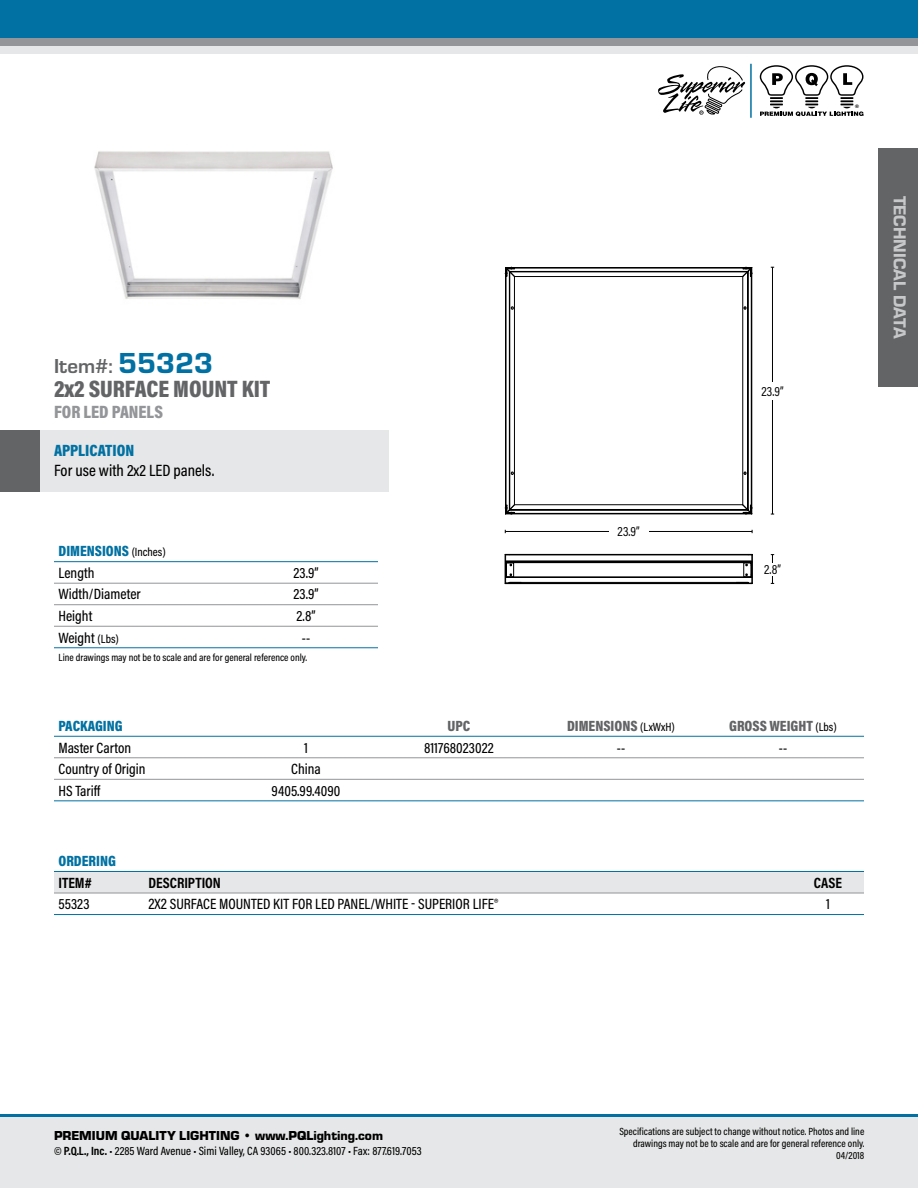
<style>
.page{position:relative;width:918px;height:1188px;background:#fff}
.page>*{position:absolute;margin:0;border:0;box-sizing:border-box;transform-origin:0 0}
.t1{font:900 24px "Acumin Pro Cond";letter-spacing:-.005em;color:#636466}
.t2{font:700 21px "Eurostile";color:#636466}
.t3{font:18px "Eurostile Hea";letter-spacing:.005em;color:#c7c8ca}
.t4{font:900 18px "Acumin Pro Cond";color:#939598}
.t5{font:500 16.5px "Acumin Pro Cond";color:#000}
.t6{font:900 16.5px "Acumin Pro Cond";color:#0071a2}
.t7{font:500 15px "Acumin Pro Cond";color:#000}
.t8{font:900 15px "Acumin Pro Cond";color:#636466}
.t9{font:900 15px "Acumin Pro Cond";color:#0071a2}
.t10{font:700 15px "Acumin Pro Cond";color:#000}
.t11{font:900 13.5px "Eurostile";color:#000}
.t12{font:13.5px "Acumin Pro Cond";color:#000}
.t13{font:500 12px "Acumin Pro Cond";color:#000}
.t14{font:500 10.5px/12px "Acumin Pro Cond";color:#000;text-align:right}
.t15{font:700 4.8px "Helvetica";color:#000;scale:1.07 1}
.s1{font-family:"Eurostile Hea";font-weight:400;font-size:30px;color:#0071a2}
.s2{font-weight:500;font-size:12px;color:#000}
.s3{font-size:12px}
.s4{font-weight:700}
</style>
<div class="page">
<div style="left:0;top:1115px;width:918px;height:73px;background:#e6e7e8"></div>
<div style="left:0;top:36px;width:918px;height:18px;background:#e6e7e8"></div>
<div style="left:0;top:29px;width:918px;height:17px;background:#939598"></div>
<div style="left:0;top:0;width:918px;height:37px;background:#0071a2"></div>
<hr style="left:0;top:1114px;width:918px;height:3px;background:#0071a2">
<svg style="left:658px;top:66px;width:87px;height:49px"></svg>
<hr style="left:750px;top:64px;width:2px;height:54px;background:#0071a2">
<svg style="left:760px;top:65px;width:103px;height:51px"></svg>
<div style="left:0;top:430px;width:389px;height:61px;background:#e6e7e8"></div>
<div style="left:878px;top:148px;width:40px;height:238px;background:#636466"></div>
<div style="left:0;top:430px;width:40px;height:61px;background:#636466"></div>
<hr style="left:772px;top:267px;width:1px;height:247px;background:#000">
<div style="left:760px;top:382px;width:25px;height:18px;background:#fff"></div>
<hr style="left:505px;top:531px;width:247px;height:1px;background:#000">
<div style="left:609px;top:523px;width:40px;height:17px;background:#fff"></div>
<svg style="left:771px;top:554px;width:3px;height:30px"></svg>
<div style="left:763px;top:563px;width:19px;height:12px;background:#fff"></div>
<hr style="left:54px;top:561px;width:180px;height:1px;background:#0071a2">
<hr style="left:234px;top:561px;width:144px;height:1px;background:#0071a2">
<hr style="left:54px;top:583px;width:180px;height:1px;background:#939598">
<hr style="left:234px;top:583px;width:144px;height:1px;background:#939598">
<hr style="left:54px;top:604px;width:180px;height:1px;background:#939598">
<hr style="left:234px;top:604px;width:144px;height:1px;background:#939598">
<hr style="left:54px;top:626px;width:180px;height:1px;background:#939598">
<hr style="left:234px;top:626px;width:144px;height:1px;background:#939598">
<hr style="left:54px;top:647px;width:180px;height:1px;background:#0071a2">
<hr style="left:234px;top:647px;width:144px;height:1px;background:#0071a2">
<hr style="left:54px;top:736px;width:180px;height:1px;background:#0071a2">
<hr style="left:234px;top:736px;width:144px;height:1px;background:#0071a2">
<hr style="left:378px;top:736px;width:162px;height:1px;background:#0071a2">
<hr style="left:540px;top:736px;width:162px;height:1px;background:#0071a2">
<hr style="left:702px;top:736px;width:162px;height:1px;background:#0071a2">
<hr style="left:54px;top:758px;width:180px;height:1px;background:#939598">
<hr style="left:234px;top:758px;width:144px;height:1px;background:#939598">
<hr style="left:378px;top:758px;width:162px;height:1px;background:#939598">
<hr style="left:540px;top:758px;width:162px;height:1px;background:#939598">
<hr style="left:702px;top:758px;width:162px;height:1px;background:#939598">
<hr style="left:54px;top:779px;width:180px;height:1px;background:#939598">
<hr style="left:234px;top:779px;width:144px;height:1px;background:#939598">
<hr style="left:378px;top:779px;width:162px;height:1px;background:#939598">
<hr style="left:540px;top:779px;width:162px;height:1px;background:#939598">
<hr style="left:702px;top:779px;width:162px;height:1px;background:#939598">
<hr style="left:54px;top:800px;width:180px;height:1px;background:#0071a2">
<hr style="left:234px;top:800px;width:144px;height:1px;background:#0071a2">
<hr style="left:378px;top:800px;width:162px;height:1px;background:#0071a2">
<hr style="left:540px;top:800px;width:162px;height:1px;background:#0071a2">
<hr style="left:702px;top:800px;width:162px;height:1px;background:#0071a2">
<div style="left:54px;top:872px;width:810px;height:21px;background:#e6e7e8"></div>
<hr style="left:54px;top:871px;width:90px;height:1px;background:#0071a2">
<hr style="left:144px;top:871px;width:648px;height:1px;background:#0071a2">
<hr style="left:792px;top:871px;width:72px;height:1px;background:#0071a2">
<hr style="left:54px;top:893px;width:90px;height:1px;background:#939598">
<hr style="left:144px;top:893px;width:648px;height:1px;background:#939598">
<hr style="left:792px;top:893px;width:72px;height:1px;background:#939598">
<hr style="left:54px;top:914px;width:90px;height:1px;background:#0071a2">
<hr style="left:144px;top:914px;width:648px;height:1px;background:#0071a2">
<hr style="left:792px;top:914px;width:72px;height:1px;background:#0071a2">
<img style="left:94px;top:151px;width:239px;height:148px">
<svg style="left:505px;top:267px;width:247px;height:247px"></svg>
<svg style="left:505px;top:554px;width:248px;height:30px"></svg>
<p class="t15" style="left:855px;top:103px;width:5px">®</p>
<p class="t2" style="left:54px;top:351px;width:161px">Item#: <span class="s1">55323</span></p>
<p class="t1" style="left:54px;top:373px;width:218px">2x2 SURFACE MOUNT KIT</p>
<p class="t4" style="left:54px;top:400px;width:111px">FOR LED PANELS</p>
<p class="t6" style="left:54px;top:440px;width:82px">APPLICATION</p>
<p class="t5" style="left:54px;top:459px;width:162px">For use with 2x2 LED panels.</p>
<p class="t9" style="left:58px;top:541px;width:109px">DIMENSIONS <span class="s2">(Inches)</span></p>
<p class="t7" style="left:58px;top:563px;width:37px">Length</p>
<p class="t7" style="left:293px;top:563px;width:27px">23.9”</p>
<p class="t7" style="left:58px;top:585px;width:84px">Width/Diameter</p>
<p class="t7" style="left:293px;top:585px;width:27px">23.9”</p>
<p class="t7" style="left:58px;top:606px;width:35px">Height</p>
<p class="t7" style="left:296px;top:606px;width:21px">2.8”</p>
<p class="t7" style="left:58px;top:628px;width:62px">Weight <span class="s3">(Lbs)</span></p>
<p class="t7" style="left:302px;top:628px;width:10px">--</p>
<p class="t14" style="left:58px;top:651px;width:250px">Line drawings may not be to scale and are for general reference only.</p>
<p class="t12" style="left:618px;top:523px;width:24px">23.9”</p>
<p class="t12" style="left:761px;top:382px;width:24px">23.9”</p>
<p class="t12" style="left:764px;top:561px;width:18px">2.8”</p>
<p class="t9" style="left:58px;top:716px;width:66px">PACKAGING</p>
<p class="t8" style="left:448px;top:716px;width:24px">UPC</p>
<p class="t8" style="left:567px;top:716px;width:109px">DIMENSIONS <span class="s2">(LxWxH)</span></p>
<p class="t8" style="left:729px;top:716px;width:109px">GROSS WEIGHT <span class="s2">(Lbs)</span></p>
<p class="t7" style="left:58px;top:738px;width:74px">Master Carton</p>
<p class="t7" style="left:304px;top:738px;width:5px">1</p>
<p class="t7" style="left:424px;top:738px;width:71px">811768023022</p>
<p class="t7" style="left:617px;top:738px;width:10px">--</p>
<p class="t7" style="left:779px;top:738px;width:10px">--</p>
<p class="t7" style="left:58px;top:759px;width:88px">Country of Origin</p>
<p class="t7" style="left:291px;top:759px;width:31px">China</p>
<p class="t7" style="left:58px;top:781px;width:43px">HS Tariff</p>
<p class="t7" style="left:272px;top:781px;width:70px">9405.99.4090</p>
<p class="t9" style="left:58px;top:851px;width:59px">ORDERING</p>
<p class="t10" style="left:58px;top:873px;width:35px">ITEM#</p>
<p class="t10" style="left:148px;top:873px;width:74px">DESCRIPTION</p>
<p class="t10" style="left:814px;top:873px;width:30px">CASE</p>
<p class="t7" style="left:58px;top:894px;width:32px">55323</p>
<p class="t7" style="left:148px;top:894px;width:351px">2X2 SURFACE MOUNTED KIT FOR LED PANEL/WHITE - SUPERIOR LIFE®</p>
<p class="t7" style="left:826px;top:894px;width:5px">1</p>
<p class="t3" style="left:912px;top:196px;width:145px;rotate:90deg">TECHNICAL DATA</p>
<p class="t14" style="left:619px;top:1125px;width:246px">Specifications are subject to change without notice. Photos and line drawings may not be to scale and are for general reference only.</p>
<p class="t11" style="left:54px;top:1126px;width:331px">PREMIUM QUALITY LIGHTING <span class="s4">•</span> www.PQLighting.com</p>
<p class="t13" style="left:54px;top:1143px;width:369px">© <span class="s4">P.Q.L., Inc.</span> • 2285 Ward Avenue • Simi Valley, CA 93065 • 800.323.8107 • Fax: 877.619.7053</p>
<p class="t14" style="left:836px;top:1149px;width:30px">04/2018</p>
</div>
